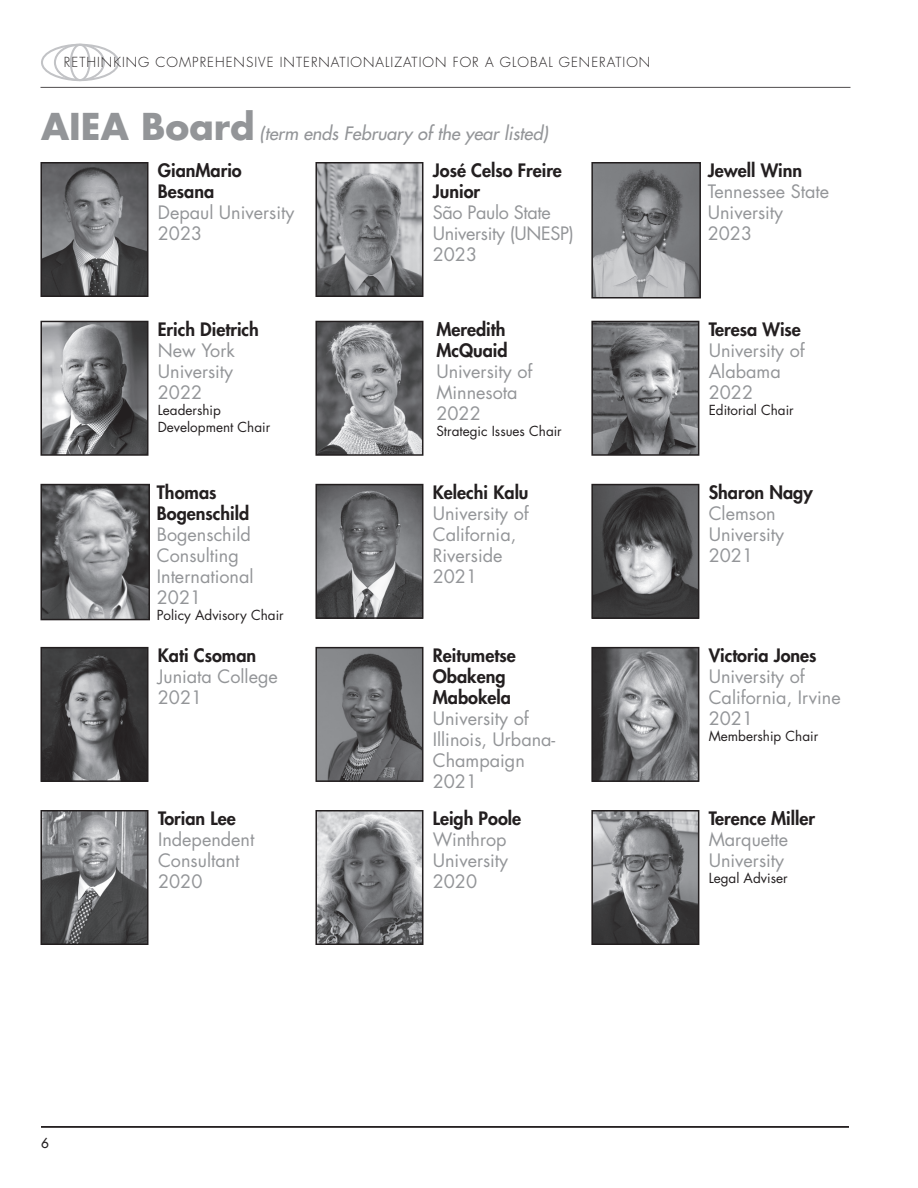
<style>
.page{position:relative;width:918px;height:1188px;background:#fff}
.page>*{position:absolute;margin:0;border:0;box-sizing:border-box;transform-origin:0 0}
.t1{font:18px/21px "Futura Std";color:#939598}
.t2{font:800 18px/21px "Futura Std";color:#231f20}
.t3{font:italic 500 18px "Futura Std";color:#939598}
.t4{font:18px/21px "Futura Std";letter-spacing:-.02em;color:#939598}
.t5{font:13.5px/16.5px "Futura Std";color:#231f20}
.t6{font:300 13.5px "Futura Std";letter-spacing:.075em;color:#231f20}
.t7{font:500 13.5px "Futura Std";color:#231f20}
.s1{font-weight:700;font-style:normal;font-size:36px}
</style>
<div class="page">
<img style="left:318px;top:324px;width:102px;height:129px">
<div style="left:315px;top:321px;width:108px;height:135px;border:2px solid #231f20"></div>
<img style="left:318px;top:813px;width:102px;height:129px">
<div style="left:315px;top:810px;width:108px;height:135px;border:2px solid #231f20"></div>
<img style="left:318px;top:650px;width:102px;height:129px">
<div style="left:315px;top:647px;width:108px;height:135px;border:2px solid #231f20"></div>
<img style="left:594px;top:650px;width:102px;height:129px">
<div style="left:591px;top:647px;width:108px;height:135px;border:2px solid #231f20"></div>
<img style="left:43px;top:650px;width:102px;height:129px">
<div style="left:40px;top:647px;width:108px;height:135px;border:2px solid #231f20"></div>
<img style="left:318px;top:487px;width:102px;height:129px">
<div style="left:315px;top:484px;width:108px;height:135px;border:2px solid #231f20"></div>
<img style="left:594px;top:487px;width:102px;height:129px">
<div style="left:591px;top:484px;width:108px;height:135px;border:2px solid #231f20"></div>
<img style="left:43px;top:487px;width:104px;height:130px">
<div style="left:40px;top:484px;width:110px;height:136px;border:2px solid #231f20"></div>
<img style="left:43px;top:324px;width:102px;height:129px">
<div style="left:40px;top:321px;width:108px;height:135px;border:2px solid #231f20"></div>
<img style="left:594px;top:324px;width:102px;height:129px">
<div style="left:591px;top:321px;width:108px;height:135px;border:2px solid #231f20"></div>
<img style="left:594px;top:813px;width:102px;height:129px">
<div style="left:591px;top:810px;width:108px;height:135px;border:2px solid #231f20"></div>
<img style="left:318px;top:165px;width:102px;height:129px">
<div style="left:315px;top:162px;width:108px;height:135px;border:2px solid #231f20"></div>
<img style="left:43px;top:165px;width:102px;height:129px">
<div style="left:40px;top:162px;width:108px;height:135px;border:2px solid #231f20"></div>
<img style="left:594px;top:165px;width:104px;height:130px">
<div style="left:591px;top:162px;width:110px;height:136px;border:2px solid #231f20"></div>
<img style="left:43px;top:813px;width:102px;height:129px">
<div style="left:40px;top:810px;width:108px;height:135px;border:2px solid #231f20"></div>
<div style="left:41px;top:44px;width:78px;height:37px;border:2px solid #c2c3c6;border-radius:50%"></div>
<div style="left:54px;top:44px;width:51px;height:37px;border:2px solid #c2c3c6;border-radius:50%"></div>
<div style="left:70px;top:44px;width:21px;height:37px;border:2px solid #c2c3c6;border-radius:50%"></div>
<hr style="left:40px;top:87px;width:810px;height:1px;background:#231f20">
<hr style="left:41px;top:1126px;width:808px;height:1px;background:#231f20">
<hr style="left:41px;top:1127px;width:808px;height:1px;background:#231f20">
<p class="t6" style="left:64px;top:54px;width:588px">RETHINKING COMPREHENSIVE INTERNATIONALIZATION FOR A GLOBAL GENERATION</p>
<p class="t3" style="left:41px;top:122px;width:508px"><span class="s1">AIEA Board</span> (term ends February of the year listed)</p>
<p class="t2" style="left:158px;top:160px;width:85px">GianMario<br>Besana</p>
<p class="t1" style="left:158px;top:202px;width:138px">Depaul University<br>2023</p>
<p class="t2" style="left:158px;top:318px;width:103px">Erich Dietrich</p>
<p class="t1" style="left:158px;top:340px;width:79px;text-align:justify">New York University 2022</p>
<p class="t5" style="left:158px;top:402px;width:114px">Leadership<br>Development Chair</p>
<p class="t2" style="left:157px;top:482px;width:94px">Thomas<br>Bogenschild</p>
<p class="t1" style="left:157px;top:524px;width:98px">Bogenschild<br>Consulting<br>International<br>2021</p>
<p class="t5" style="left:157px;top:607px;width:128px">Policy Advisory Chair</p>
<p class="t2" style="left:158px;top:645px;width:100px">Kati Csoman</p>
<p class="t1" style="left:158px;top:666px;width:122px">Juniata College<br>2021</p>
<p class="t2" style="left:158px;top:808px;width:79px">Torian Lee</p>
<p class="t1" style="left:158px;top:829px;width:98px">Independent<br>Consultant<br>2020</p>
<p class="t2" style="left:433px;top:160px;width:131px">José Celso Freire<br>Junior</p>
<p class="t4" style="left:433px;top:202px;width:143px">São Paulo State<br>University (UNESP)<br>2023</p>
<p class="t2" style="left:436px;top:318px;width:73px">Meredith<br>McQuaid</p>
<p class="t1" style="left:436px;top:361px;width:98px">University of<br>Minnesota<br>2022</p>
<p class="t5" style="left:436px;top:423px;width:127px">Strategic Issues Chair</p>
<p class="t2" style="left:433px;top:482px;width:97px">Kelechi Kalu</p>
<p class="t1" style="left:433px;top:503px;width:98px">University of<br>California,<br>Riverside<br>2021</p>
<p class="t2" style="left:433px;top:645px;width:84px">Reitumetse<br>Obakeng<br>Mabokela</p>
<p class="t1" style="left:433px;top:708px;width:124px">University of<br>Illinois, Urbana-<br>Champaign<br>2021</p>
<p class="t2" style="left:433px;top:808px;width:90px">Leigh Poole</p>
<p class="t1" style="left:433px;top:829px;width:77px;text-align:justify">Winthrop University 2020</p>
<p class="t2" style="left:708px;top:160px;width:96px">Jewell Winn</p>
<p class="t1" style="left:708px;top:181px;width:123px">Tennessee State<br>University<br>2023</p>
<p class="t2" style="left:709px;top:318px;width:94px">Teresa Wise</p>
<p class="t1" style="left:709px;top:340px;width:98px">University of<br>Alabama<br>2022</p>
<p class="t5" style="left:709px;top:402px;width:87px">Editorial Chair</p>
<p class="t2" style="left:709px;top:482px;width:106px">Sharon Nagy</p>
<p class="t1" style="left:709px;top:503px;width:77px">Clemson<br>University<br>2021</p>
<p class="t2" style="left:709px;top:645px;width:109px">Victoria Jones</p>
<p class="t1" style="left:709px;top:666px;width:133px">University of<br>California, Irvine<br>2021</p>
<p class="t5" style="left:709px;top:728px;width:111px">Membership Chair</p>
<p class="t2" style="left:709px;top:808px;width:108px">Terence Miller</p>
<p class="t1" style="left:709px;top:829px;width:81px">Marquette<br>University</p>
<p class="t5" style="left:709px;top:870px;width:80px">Legal Adviser</p>
<p class="t7" style="left:41px;top:1134px;width:9px">6</p>
</div>
